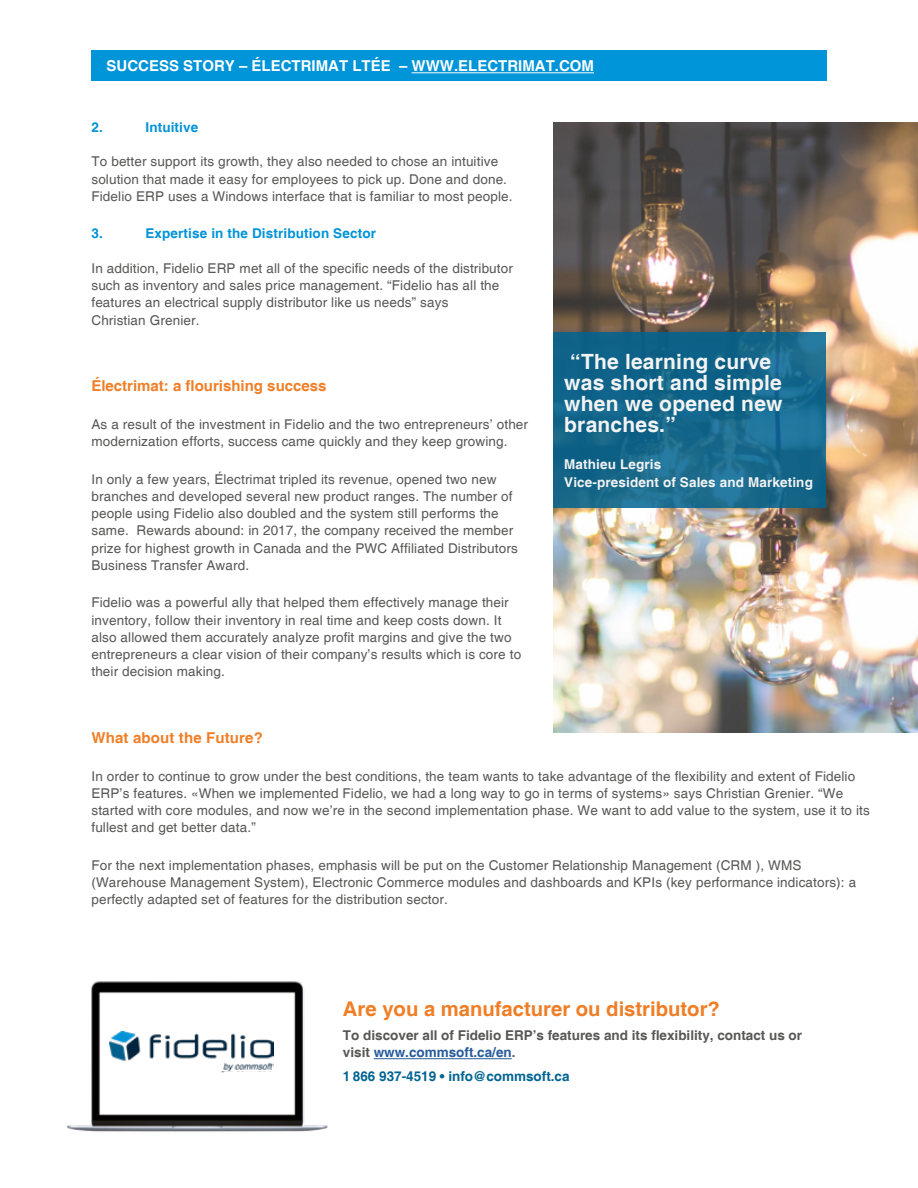
<style>
.page{position:relative;width:918px;height:1188px;background:#fff}
.page>*{position:absolute;margin:0;border:0;box-sizing:border-box;transform-origin:0 0}
.t1{font:700 21px/21px "Helvetica";letter-spacing:.01em;color:#f3f3f3}
.t2{font:700 20.25px "Helvetica";color:#f07e26}
.t3{font:700 15px "Helvetica";color:#f07e26}
.t4{font:700 15px "Helvetica";color:#fff}
.t5{font:13.5px/17.2px "Helvetica";letter-spacing:.01em;color:#575756}
.t6{font:700 13.5px/17.2px "Helvetica";color:#575756}
.t7{font:700 13.5px/17.2px "Helvetica";letter-spacing:.01em;color:#f3f3f3}
.t8{font:700 13.5px "Helvetica";letter-spacing:.01em;color:#0093d9}
.t9{font:700 13.5px "Helvetica";color:#006492}
.s1{color:#275b9b}
</style>
<div class="page">
<img style="left:554px;top:122px;width:364px;height:610px">
<div style="left:91px;top:51px;width:736px;height:30px;background:#0094d8"></div>
<hr style="left:412px;top:72px;width:182px;height:1px;background:#fff">
<hr style="left:374px;top:1058px;width:138px;height:1px;background:#275b9b">
<svg style="left:554px;top:332px;width:272px;height:176px;background:#15678c"></svg>
<img style="left:67px;top:981px;width:261px;height:151px">
<div style="left:106px;top:1032px;width:171px;height:39px;background:#fff"></div>
<img style="left:110px;top:1032px;width:163px;height:39px">
<p class="t4" style="left:107px;top:57px;width:489px">SUCCESS STORY – ÉLECTRIMAT LTÉE – WWW.ELECTRIMAT.COM</p>
<p class="t8" style="left:91px;top:119px;width:13px">2.</p>
<p class="t8" style="left:145px;top:119px;width:54px">Intuitive</p>
<p class="t5" style="left:91px;top:154px;width:423px">To better support its growth, they also needed to chose an intuitive solution that made it easy for employees to pick up. Done and done.<br>Fidelio ERP uses a Windows interface that is familiar to most people.</p>
<p class="t8" style="left:91px;top:225px;width:13px">3.</p>
<p class="t8" style="left:145px;top:225px;width:232px">Expertise in the Distribution Sector</p>
<p class="t5" style="left:91px;top:260px;width:423px">In addition, Fidelio ERP met all of the specific needs of the distributor such as inventory and sales price management. “Fidelio has all the features an electrical supply distributor like us needs” says<br>Christian Grenier.</p>
<p class="t3" style="left:91px;top:377px;width:237px">Électrimat: a flourishing success</p>
<p class="t5" style="left:91px;top:416px;width:438px">As a result of the investment in Fidelio and the two entrepreneurs’ other modernization efforts, success came quickly and they keep growing.</p>
<p class="t5" style="left:91px;top:471px;width:428px">In only a few years, Électrimat tripled its revenue, opened two new branches and developed several new product ranges. The number of people using Fidelio also doubled and the system still performs the same. Rewards abound: in 2017, the company received the member prize for highest growth in Canada and the PWC Affiliated Distributors Business Transfer Award.</p>
<p class="t5" style="left:91px;top:595px;width:431px">Fidelio was a powerful ally that helped them effectively manage their inventory, follow their inventory in real time and keep costs down. It also allowed them accurately analyze profit margins and give the two entrepreneurs a clear vision of their company’s results which is core to their decision making.</p>
<h1 class="t1" style="left:564px;top:352px;width:220px">“The learning curve was short and simple when we opened new branches.”</h1>
<p class="t7" style="left:564px;top:457px;width:250px">Mathieu Legris<br>Vice-president of Sales and Marketing</p>
<p class="t3" style="left:91px;top:729px;width:173px">What about the Future?</p>
<p class="t5" style="left:91px;top:768px;width:780px">In order to continue to grow under the best conditions, the team wants to take advantage of the flexibility and extent of Fidelio ERP’s features. «When we implemented Fidelio, we had a long way to go in terms of systems» says Christian Grenier. “We started with core modules, and now we’re in the second implementation phase. We want to add value to the system, use it to its fullest and get better data.”</p>
<p class="t5" style="left:91px;top:857px;width:766px">For the next implementation phases, emphasis will be put on the Customer Relationship Management (CRM ), WMS (Warehouse Management System), Electronic Commerce modules and dashboards and KPIs (key performance indicators): a perfectly adapted set of features for the distribution sector.</p>
<h2 class="t2" style="left:343px;top:997px;width:378px">Are you a manufacturer ou distributor?</h2>
<p class="t6" style="left:343px;top:1027px;width:461px">To discover all of Fidelio ERP’s features and its flexibility, contact us or visit <span class="s1">www.commsoft.ca/en</span>.</p>
<p class="t9" style="left:343px;top:1068px;width:228px">1 866 937-4519 • info@commsoft.ca</p>
</div>
